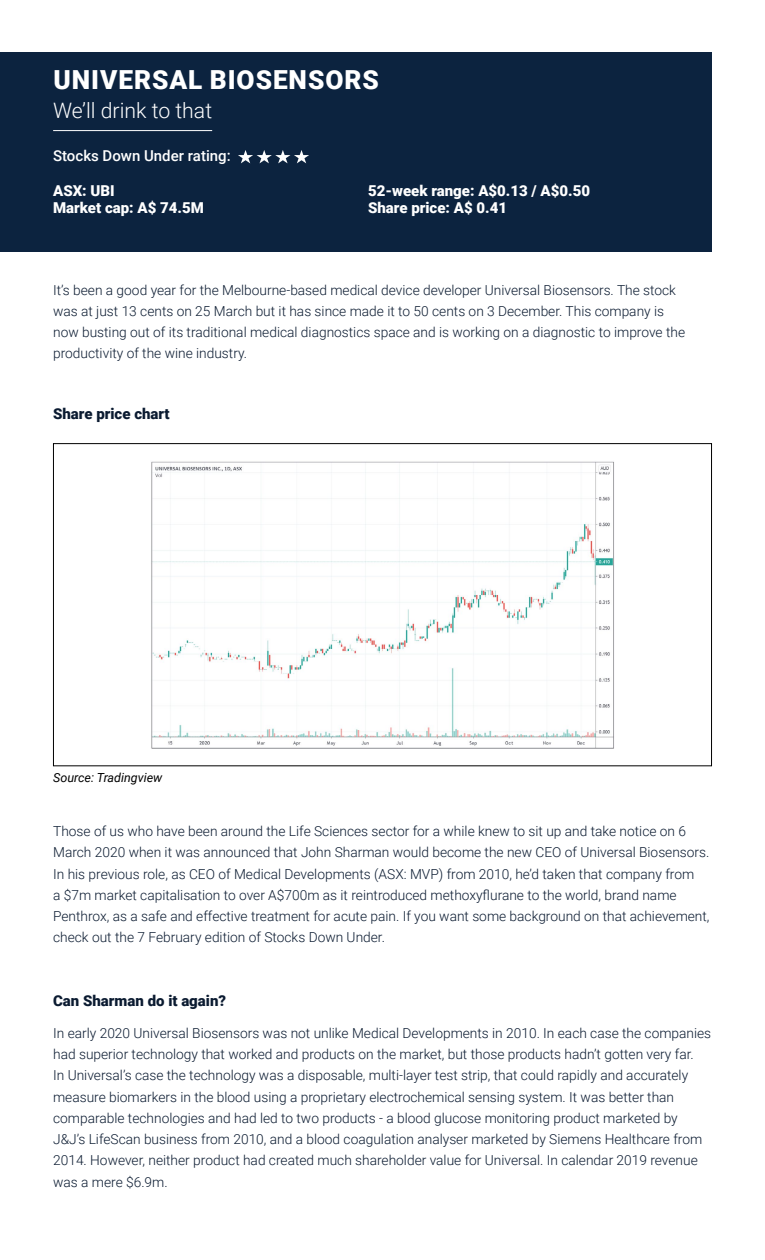
<style>
.page{position:relative;width:765px;height:1260px;background:#fff}
.page>*{position:absolute;margin:0;border:0;box-sizing:border-box;transform-origin:0 0}
.t1{font:900 26.25px "Roboto";letter-spacing:.035em;color:#fff}
.t2{font:300 21.25px "Roboto";color:#fff}
.t3{font:900 15px "Roboto";color:#fff}
.t4{font:900 15px "Roboto";color:#0b1b31}
.t5{font:500 15px "Roboto";color:#fff}
.t6{font:300 13.75px/21.2px "Roboto";color:#0b1b31}
.t7{font:italic 12.5px "Roboto";color:#000}
</style>
<div class="page">
<div style="left:0;top:52px;width:712px;height:200px;background:#0c233f"></div>
<hr style="left:53px;top:130px;width:159px;height:1px;background:#fff">
<img style="left:151px;top:461px;width:463px;height:288px">
<svg style="left:238px;top:150px;width:71px;height:13px"></svg>
<h1 class="t1" style="left:54px;top:62px;width:327px">UNIVERSAL BIOSENSORS</h1>
<h2 class="t2" style="left:53px;top:96px;width:161px">We’ll drink to that</h2>
<p class="t5" style="left:53px;top:145px;width:179px">Stocks Down Under rating:</p>
<p class="t3" style="left:53px;top:180px;width:63px">ASX: UBI</p>
<p class="t3" style="left:368px;top:180px;width:223px">52-week range: A$0.13 / A$0.50</p>
<p class="t3" style="left:53px;top:197px;width:152px">Market cap: A$ 74.5M</p>
<p class="t3" style="left:368px;top:197px;width:140px">Share price: A$ 0.41</p>
<p class="t6" style="left:53px;top:279px;width:633px">It’s been a good year for the Melbourne-based medical device developer Universal Biosensors. The stock was at just 13 cents on 25 March but it has since made it to 50 cents on 3 December. This company is now busting out of its traditional medical diagnostics space and is working on a diagnostic to improve the productivity of the wine industry.</p>
<p class="t4" style="left:53px;top:403px;width:118px">Share price chart</p>
<p class="t7" style="left:53px;top:769px;width:111px">Source: Tradingview</p>
<p class="t6" style="left:53px;top:820px;width:658px">Those of us who have been around the Life Sciences sector for a while knew to sit up and take notice on 6<br>March 2020 when it was announced that John Sharman would become the new CEO of Universal Biosensors.<br>In his previous role, as CEO of Medical Developments (ASX: MVP) from 2010, he’d taken that company from<br>a $7m market capitalisation to over A$700m as it reintroduced methoxyflurane to the world, brand name Penthrox, as a safe and effective treatment for acute pain. If you want some background on that achievement, check out the 7 February edition of Stocks Down Under.</p>
<p class="t4" style="left:53px;top:990px;width:174px">Can Sharman do it again?</p>
<p class="t6" style="left:53px;top:1022px;width:660px">In early 2020 Universal Biosensors was not unlike Medical Developments in 2010. In each case the companies had superior technology that worked and products on the market, but those products hadn’t gotten very far.<br>In Universal’s case the technology was a disposable, multi-layer test strip, that could rapidly and accurately measure biomarkers in the blood using a proprietary electrochemical sensing system. It was better than comparable technologies and had led to two products - a blood glucose monitoring product marketed by J&amp;J’s LifeScan business from 2010, and a blood coagulation analyser marketed by Siemens Healthcare from 2014. However, neither product had created much shareholder value for Universal. In calendar 2019 revenue was a mere $6.9m.</p>
</div>
